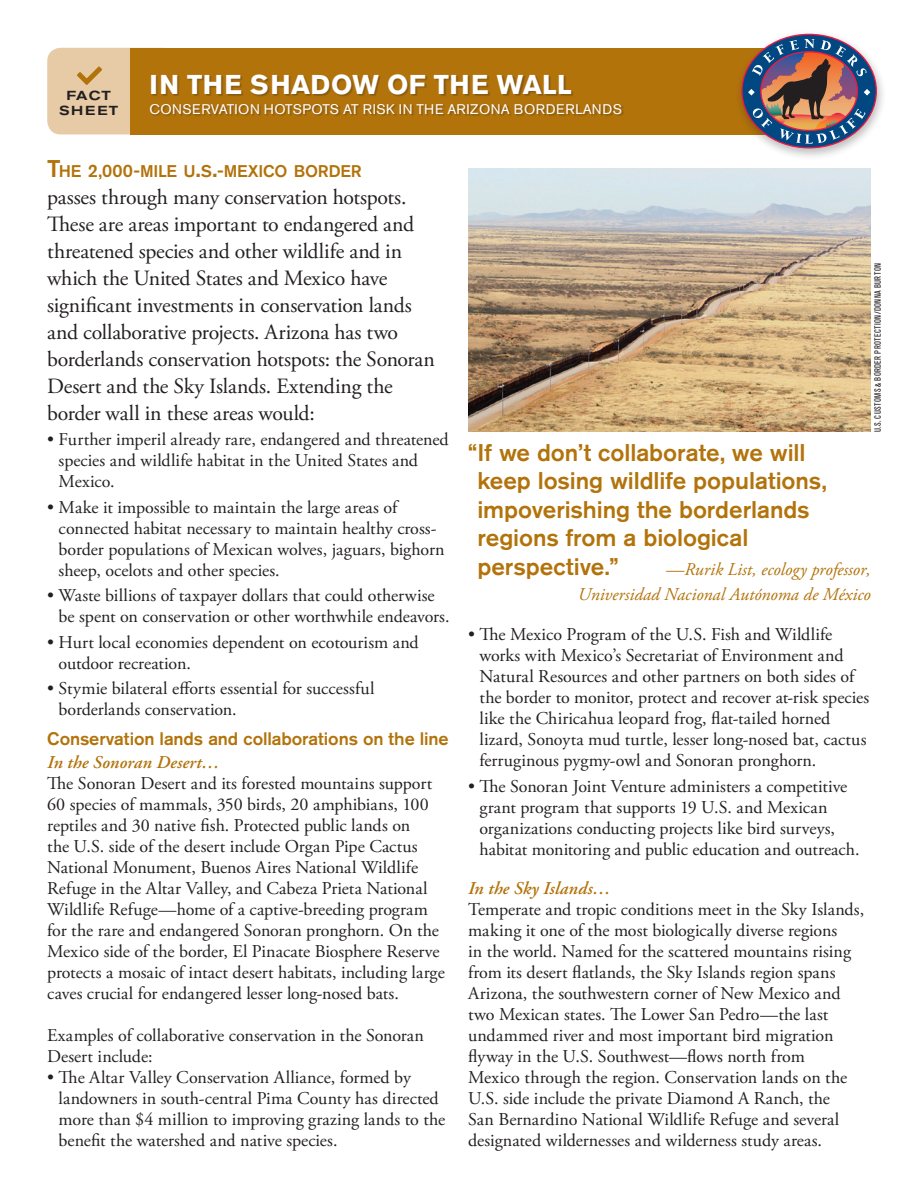
<style>
.page{position:relative;width:918px;height:1188px;background:#fff}
.page>*{position:absolute;margin:0;border:0;box-sizing:border-box;transform-origin:0 0}
.t1{font:700 27px "Akzidenz Grotesk Std";letter-spacing:.015em;color:#fff}
.t2{font:500 24px/28.5px "Akzidenz Grotesk Std";letter-spacing:-.005em;color:#b2730b}
.t3{font:21.75px/27px "Adobe Garamond Pro";letter-spacing:-.01em;color:#231f20}
.t4{font:18px/21px "Adobe Garamond Pro";color:#231f20}
.t5{font:italic 18px/25.5px "Adobe Garamond Pro";color:#b2730b;text-align:right}
.t6{font:500 18px "Akzidenz Grotesk Std";letter-spacing:-.005em;color:#b2730b}
.t7{font:italic 600 18px "Adobe Garamond Pro";letter-spacing:.005em;color:#b2730b}
.t8{font:500 16.8px "Akzidenz Grotesk Std";letter-spacing:-.01em;color:#b2730b}
.t9{font:13.8px "Akzidenz Grotesk Std";letter-spacing:.035em;color:#fff}
.t10{font:500 expanded 13.05px/14.4px "Akzidenz Grotesk Std";letter-spacing:.095em;color:#231f20;text-align:center}
.t11{font:condensed 9px "Akzidenz Grotesk Std";letter-spacing:.045em;color:#231f20}
.s1{font-size:24px}
.s2{font-size:18px}
</style>
<div class="page">
<div style="left:131px;top:48px;width:683px;height:86px;background:#b2730b"></div>
<div style="left:150px;top:75px;width:474px;height:41px;background:#231f20;opacity:.3"></div>
<div style="left:734px;top:29px;width:152px;height:132px;background:#231f20;opacity:.3"></div>
<svg style="left:742px;top:34px;width:134px;height:114px"></svg>
<svg style="left:748px;top:39px;width:122px;height:105px;background:#786d76"></svg>
<svg style="left:47px;top:48px;width:150px;height:86px"></svg>
<img style="left:468px;top:168px;width:403px;height:264px">
<p class="t10" style="left:59px;top:89px;width:61px">FACT<br>SHEET</p>
<h1 class="t1" style="left:149px;top:69px;width:424px">IN THE SHADOW OF THE WALL</h1>
<p class="t9" style="left:149px;top:101px;width:474px">CONSERVATION HOTSPOTS AT RISK IN THE ARIZONA BORDERLANDS</p>
<p class="t8" style="left:47px;top:161px;width:316px"><span class="s1">T</span>HE <span class="s2">2,000-</span>MILE U<span class="s1">.</span>S<span class="s1">.</span><span class="s2">-</span>MEXICO BORDER</p>
<p class="t3" style="left:47px;top:184px;width:389px">passes through many conservation hotspots.<br>These are areas important to endangered and threatened species and other wildlife and in which the United States and Mexico have significant investments in conservation lands and collaborative projects. Arizona has two borderlands conservation hotspots: the Sonoran Desert and the Sky Islands. Extending the border wall in these areas would:</p>
<p class="t4" style="left:59px;top:429px;width:392px;text-indent:-11px">• Further imperil already rare, endangered and threatened species and wildlife habitat in the United States and<br>Mexico.</p>
<p class="t4" style="left:59px;top:497px;width:387px;text-indent:-11px">• Make it impossible to maintain the large areas of connected habitat necessary to maintain healthy cross&shy;border populations of Mexican wolves, jaguars, bighorn sheep, ocelots and other species.</p>
<p class="t4" style="left:59px;top:586px;width:392px;text-indent:-11px">• Waste billions of taxpayer dollars that could otherwise be spent on conservation or other worthwhile endeavors.</p>
<p class="t4" style="left:59px;top:632px;width:362px;text-indent:-11px">• Hurt local economies dependent on ecotourism and outdoor recreation.</p>
<p class="t4" style="left:59px;top:679px;width:317px;text-indent:-11px">• Stymie bilateral efforts essential for successful borderlands conservation.</p>
<p class="t6" style="left:47px;top:728px;width:403px">Conservation lands and collaborations on the line</p>
<p class="t7" style="left:47px;top:752px;width:174px">In the Sonoran Desert…</p>
<p class="t4" style="left:47px;top:774px;width:399px">The Sonoran Desert and its forested mountains support 60 species of mammals, 350 birds, 20 amphibians, 100 reptiles and 30 native fish. Protected public lands on<br>the U.S. side of the desert include Organ Pipe Cactus National Monument, Buenos Aires National Wildlife Refuge in the Altar Valley, and Cabeza Prieta National Wildlife Refuge—home of a captive-breeding program for the rare and endangered Sonoran pronghorn. On the Mexico side of the border, El Pinacate Biosphere Reserve protects a mosaic of intact desert habitats, including large caves crucial for endangered lesser long-nosed bats.</p>
<p class="t4" style="left:47px;top:1026px;width:378px">Examples of collaborative conservation in the Sonoran<br>Desert include:</p>
<p class="t4" style="left:59px;top:1068px;width:388px;text-indent:-11px">• The Altar Valley Conservation Alliance, formed by landowners in south-central Pima County has directed more than $4 million to improving grazing lands to the benefit the watershed and native species.</p>
<p class="t11" style="left:873px;top:432px;width:170px;rotate:-90deg">U.S. CUSTOMS &amp; BORDER PROTECTION/DONNA BURTON</p>
<h2 class="t2" style="left:477px;top:438px;width:351px;text-indent:-9px">“If we don’t collaborate, we will keep losing wildlife populations, impoverishing the borderlands regions from a biological perspective.”</h2>
<p class="t5" style="left:578px;top:557px;width:294px">—Rurik List, ecology professor,<br>Universidad Nacional Autónoma de México</p>
<p class="t4" style="left:479px;top:624px;width:391px;text-indent:-11px">• The Mexico Program of the U.S. Fish and Wildlife works with Mexico’s Secretariat of Environment and Natural Resources and other partners on both sides of the border to monitor, protect and recover at-risk species like the Chiricahua leopard frog, flat-tailed horned lizard, Sonoyta mud turtle, lesser long-nosed bat, cactus ferruginous pygmy-owl and Sonoran pronghorn.</p>
<p class="t4" style="left:479px;top:776px;width:382px;text-indent:-11px">• The Sonoran Joint Venture administers a competitive grant program that supports 19 U.S. and Mexican organizations conducting projects like bird surveys, habitat monitoring and public education and outreach.</p>
<p class="t7" style="left:468px;top:878px;width:144px">In the Sky Islands…</p>
<p class="t4" style="left:468px;top:900px;width:398px">Temperate and tropic conditions meet in the Sky Islands, making it one of the most biologically diverse regions<br>in the world. Named for the scattered mountains rising from its desert flatlands, the Sky Islands region spans Arizona, the southwestern corner of New Mexico and two Mexican states. The Lower San Pedro—the last undammed river and most important bird migration flyway in the U.S. Southwest—flows north from<br>Mexico through the region. Conservation lands on the U.S. side include the private Diamond A Ranch, the<br>San Bernardino National Wildlife Refuge and several designated wildernesses and wilderness study areas.</p>
</div>
